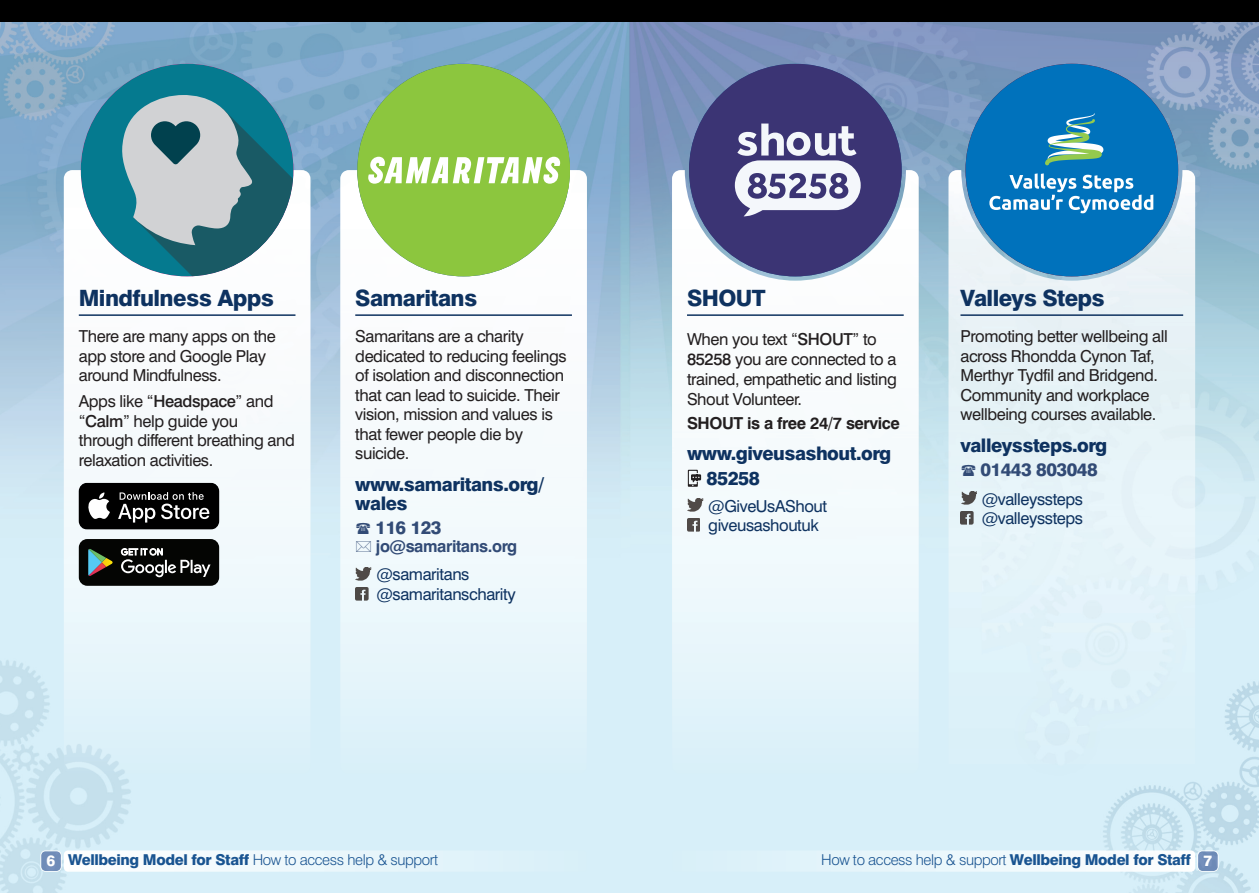
<style>
.page{position:relative;width:1259px;height:893px;background:#fff}
.page>*{position:absolute;margin:0;border:0;box-sizing:border-box;transform-origin:0 0}
.t1{font:800 22.5px "Swiss 721 BT";letter-spacing:-.025em;color:#0e3260}
.t2{font:800 18.75px/18.8px "Swiss 721 BT";letter-spacing:-.025em;color:#0e3260}
.t3{font:800 18px "Swiss 721 BT";letter-spacing:-.025em;color:#324b76}
.t4{font:16.5px/19.5px "Swiss 721 BT";letter-spacing:-.025em;color:#231f20}
.t5{font:16.5px/19.8px "Swiss 721 BT";letter-spacing:-.025em;color:#0e3260}
.t6{font:700 16.5px "Swiss 721 BT";letter-spacing:-.025em;color:#231f20}
.t7{font:700 16.5px "Swiss 721 BT";letter-spacing:-.025em;color:#324b76}
.t8{font:300 15px "Swiss 721 BT";letter-spacing:-.025em;color:#195491}
.s1{font-weight:500}
.s2{font-weight:800;color:#fff}
.s3{font-weight:800}
</style>
<div class="page">
<img style="left:0;top:21px;width:1259px;height:872px">
<img style="left:64px;top:170px;width:246px;height:604px">
<img style="left:340px;top:170px;width:247px;height:604px">
<div style="left:0;top:0;width:1259px;height:21px;background:#000"></div>
<img style="left:64px;top:850px;width:523px;height:22px">
<img style="left:672px;top:850px;width:523px;height:22px">
<img style="left:1200px;top:853px;width:15px;height:16px">
<div style="left:1197px;top:850px;width:21px;height:22px;border:2px solid #fff;border-radius:5px"></div>
<img style="left:43px;top:853px;width:16px;height:16px">
<div style="left:40px;top:850px;width:22px;height:22px;border:2px solid #fff;border-radius:5px"></div>
<hr style="left:79px;top:314px;width:216px;height:2px;background:#0e3260">
<svg style="left:79px;top:483px;width:140px;height:47px;background:#2e2e2e"></svg>
<svg style="left:79px;top:539px;width:140px;height:47px;background:#272a27"></svg>
<div style="left:81px;top:64px;width:212px;height:212px;background:#057a8f;border-radius:50%"></div>
<svg style="left:120px;top:95px;width:173px;height:181px"></svg>
<hr style="left:355px;top:314px;width:217px;height:2px;background:#0e3260">
<img style="left:356px;top:568px;width:16px;height:12px">
<svg style="left:355px;top:587px;width:13px;height:13px"></svg>
<div style="left:357px;top:64px;width:213px;height:212px;background:#8cc63e;border-radius:50%"></div>
<div style="left:361px;top:148px;width:209px;height:44px;background:#8cc63e"></div>
<svg style="left:368px;top:157px;width:192px;height:27px"></svg>
<div style="left:689px;top:64px;width:212px;height:212px;background:#3b3474;border-radius:50%"></div>
<svg style="left:737px;top:124px;width:120px;height:46px"></svg>
<svg style="left:965px;top:64px;width:213px;height:106px;background:#1f7cbc"></svg>
<svg style="left:1045px;top:113px;width:58px;height:53px;background:#4f9fb2"></svg>
<img style="left:672px;top:170px;width:246px;height:604px">
<img style="left:948px;top:170px;width:247px;height:604px">
<hr style="left:687px;top:314px;width:216px;height:2px;background:#0e3260">
<svg style="left:688px;top:470px;width:13px;height:17px"></svg>
<img style="left:687px;top:499px;width:16px;height:13px">
<svg style="left:687px;top:519px;width:13px;height:12px"></svg>
<hr style="left:960px;top:314px;width:223px;height:2px;background:#0e3260">
<img style="left:961px;top:492px;width:16px;height:13px">
<svg style="left:960px;top:512px;width:13px;height:12px"></svg>
<svg style="left:356px;top:523px;width:14px;height:11px"></svg>
<svg style="left:356px;top:541px;width:15px;height:11px"></svg>
<svg style="left:961px;top:465px;width:14px;height:11px"></svg>
<h1 class="t1" style="left:79px;top:290px;width:197px">Mindfulness Apps</h1>
<p class="t4" style="left:79px;top:328px;width:199px">There are many apps on the app store and Google Play around Mindfulness.</p>
<p class="t4" style="left:79px;top:393px;width:217px">Apps like “<span class="s1">Headspace</span>” and “<span class="s1">Calm</span>” help guide you through different breathing and relaxation activities.</p>
<h1 class="t1" style="left:355px;top:290px;width:123px">Samaritans</h1>
<p class="t4" style="left:355px;top:328px;width:213px">Samaritans are a charity dedicated to reducing feelings of isolation and disconnection that can lead to suicide. Their vision, mission and values is that fewer people die by suicide.</p>
<p class="t2" style="left:355px;top:477px;width:191px">www.samaritans.org/ wales</p>
<p class="t3" style="left:375px;top:521px;width:68px">116 123</p>
<p class="t7" style="left:376px;top:540px;width:143px">jo@samaritans.org</p>
<p class="t5" style="left:376px;top:566px;width:141px">@samaritans @samaritanscharity</p>
<h1 class="t1" style="left:687px;top:290px;width:80px">SHOUT</h1>
<p class="t4" style="left:687px;top:331px;width:211px">When you text “<span class="s1">SHOUT</span>” to<br><span class="s1">85258</span> you are connected to a trained, empathetic and listing<br>Shout Volunteer.</p>
<p class="t6" style="left:687px;top:417px;width:214px">SHOUT is a free 24/7 service</p>
<p class="t2" style="left:706px;top:443px;width:186px;line-height:25.2px;text-indent:-19px">www.giveusashout.org<br>85258</p>
<p class="t5" style="left:708px;top:498px;width:120px">@GiveUsAShout giveusashoutuk</p>
<h1 class="t1" style="left:960px;top:290px;width:146px">Valleys Steps</h1>
<p class="t4" style="left:960px;top:328px;width:209px">Promoting better wellbeing all across Rhondda Cynon Taf,<br>Merthyr Tydfil and Bridgend.<br>Community and workplace wellbeing courses available.</p>
<p class="t2" style="left:960px;top:438px;width:148px">valleyssteps.org</p>
<p class="t3" style="left:980px;top:463px;width:119px">01443 803048</p>
<p class="t5" style="left:981px;top:490px;width:103px">@valleyssteps @valleyssteps</p>
<p class="t8" style="left:47px;top:855px;width:393px"><span class="s2">6</span> <span class="s3">Wellbeing Model for Staff</span> How to access help &amp; support</p>
<p class="t8" style="left:821px;top:855px;width:393px">How to access help &amp; support <span class="s3">Wellbeing Model for Staff</span> <span class="s2">7</span></p>
</div>
